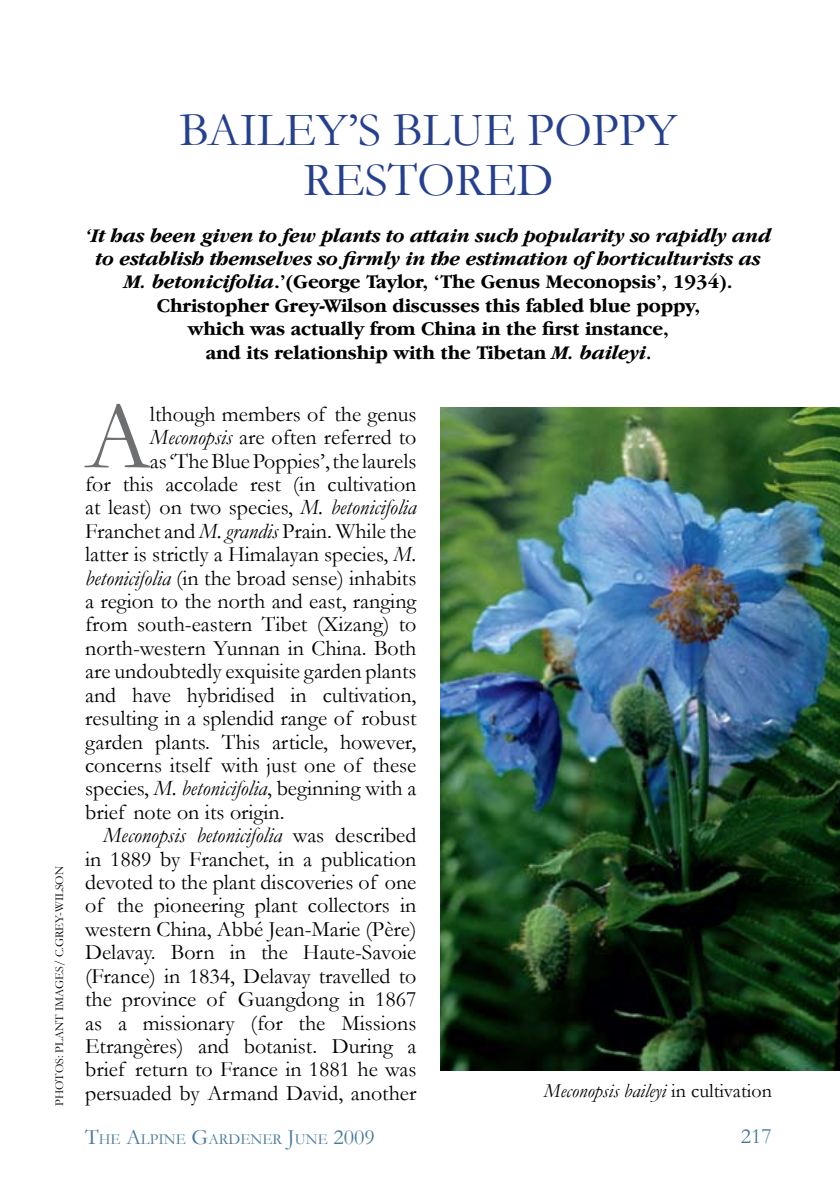
<style>
.page{position:relative;width:840px;height:1191px;background:#fff}
.page>*{position:absolute;margin:0;border:0;box-sizing:border-box;transform-origin:0 0}
.t1{font:97px "Garamond";color:#6d6f71}
.t2{font:48px/50px "Garamond";color:#25408f;text-align:center}
.t3{font:22px "Garamond";color:#000}
.t4{font:italic 22px "Garamond";color:#000}
.t5{font:22px "Garamond";color:#497a98}
.t6{font:700 20px/23.4px "Garamond IT Cby BT";letter-spacing:-.01em;color:#000;text-align:center}
.t7{font:italic 20px "Garamond";color:#000}
.t8{font:15.4px "Garamond";color:#497a98}
.t9{font:12px "Garamond";color:#000}
.s1{font-style:italic}
.s2{font-family:"Garamond"}
.s3{font-style:normal}
.s4{font-size:22px}
</style>
<div class="page">
<img style="left:440px;top:407px;width:399px;height:663px">
<p class="t9" style="left:52px;top:1106px;width:241px;rotate:-90deg">PHOTOs: PLANT IMAGES/ C.GREY-WILSON</p>
<h2 class="t2" style="left:179px;top:104px;width:499px">BAILEY’S BLUE POPPY<br>RESTORED</h2>
<p class="t6" style="left:85px;top:223px;width:687px"><span class="s1">‘It has been given to few plants to attain such popularity so rapidly and to establish themselves so firmly in the estimation of horticulturists as M. betonicifolia</span>.’(George Taylor, ‘The Genus Meconopsis’, 1934).<br>Christopher Grey-Wilson discusses this fabled blue poppy,<br>which was actually from China in the first instance,<br>and its relationship with the Tibetan <span class="s1">M. baileyi</span><span class="s2">.</span></p>
<h1 class="t1" style="left:85px;top:379px;width:67px">A</h1>
<p class="t3" style="left:150px;top:400px;width:268px">lthough members of the genus</p>
<p class="t3" style="left:150px;top:424px;width:268px"><span class="s1">Meconopsis</span> are often referred to</p>
<p class="t3" style="left:150px;top:447px;width:268px">as ‘The Blue Poppies’, the laurels</p>
<p class="t3" style="left:85px;top:471px;width:332px">for this accolade rest (in cultivation</p>
<p class="t3" style="left:85px;top:494px;width:332px">at least) on two species, <span class="s1">M. betonicifolia</span></p>
<p class="t3" style="left:85px;top:517px;width:333px">Franchet and <span class="s1">M. grandis</span> Prain. While the</p>
<p class="t3" style="left:85px;top:541px;width:333px">latter is strictly a Himalayan species, <span class="s1">M.</span></p>
<p class="t3" style="left:85px;top:564px;width:332px"><span class="s1">betonicifolia</span> (in the broad sense) inhabits</p>
<p class="t3" style="left:85px;top:588px;width:332px">a region to the north and east, ranging</p>
<p class="t3" style="left:85px;top:611px;width:332px">from south-eastern Tibet (Xizang) to</p>
<p class="t3" style="left:85px;top:635px;width:332px">north-western Yunnan in China. Both</p>
<p class="t3" style="left:85px;top:658px;width:333px">are undoubtedly exquisite garden plants</p>
<p class="t3" style="left:85px;top:681px;width:332px">and have hybridised in cultivation,</p>
<p class="t3" style="left:85px;top:705px;width:332px">resulting in a splendid range of robust</p>
<p class="t3" style="left:85px;top:728px;width:332px">garden plants. This article, however,</p>
<p class="t3" style="left:85px;top:752px;width:332px">concerns itself with just one of these</p>
<p class="t3" style="left:85px;top:775px;width:332px">species, <span class="s1">M. betonicifolia</span>, beginning with a</p>
<p class="t3" style="left:85px;top:798px;width:201px">brief note on its origin.</p>
<p class="t4" style="left:103px;top:822px;width:314px">Meconopsis betonicifolia <span class="s3">was described</span></p>
<p class="t3" style="left:85px;top:845px;width:332px">in 1889 by Franchet, in a publication</p>
<p class="t3" style="left:85px;top:869px;width:332px">devoted to the plant discoveries of one</p>
<p class="t3" style="left:85px;top:892px;width:332px">of the pioneering plant collectors in</p>
<p class="t3" style="left:85px;top:915px;width:333px">western China, Abbé Jean-Marie (Père)</p>
<p class="t3" style="left:85px;top:939px;width:332px">Delavay. Born in the Haute-Savoie</p>
<p class="t3" style="left:85px;top:962px;width:332px">(France) in 1834, Delavay travelled to</p>
<p class="t3" style="left:85px;top:986px;width:333px">the province of Guangdong in 1867</p>
<p class="t3" style="left:85px;top:1009px;width:332px">as a missionary (for the Missions</p>
<p class="t3" style="left:85px;top:1032px;width:332px">Etrangères) and botanist. During a</p>
<p class="t3" style="left:85px;top:1056px;width:332px">brief return to France in 1881 he was</p>
<p class="t3" style="left:85px;top:1079px;width:332px">persuaded by Armand David, another</p>
<p class="t7" style="left:543px;top:1078px;width:229px">Meconopsis baileyi <span class="s3">in cultivation</span></p>
<p class="t8" style="left:85px;top:1129px;width:291px"><span class="s4">T</span>HE <span class="s4">A</span>LPINE <span class="s4">G</span>ARDENER <span class="s4">J</span>UNE <span class="s4">2009</span></p>
<p class="t5" style="left:740px;top:1122px;width:32px">217</p>
</div>
